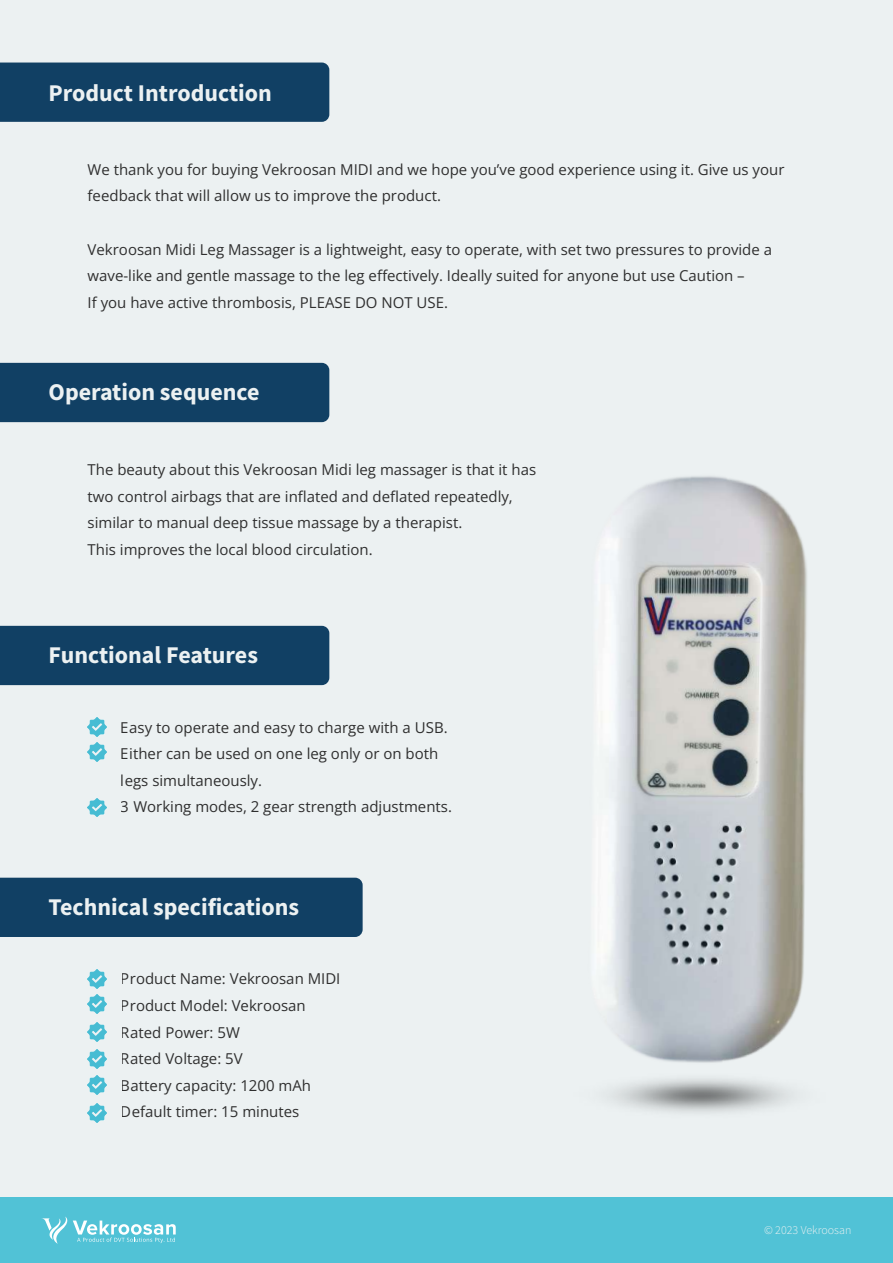
<style>
.page{position:relative;width:893px;height:1263px;background:#ecf1f2}
.page>*{position:absolute;margin:0;border:0;box-sizing:border-box;transform-origin:0 0}
.t1{font:700 24px "Source Sans Pro";color:#ecf1f2}
.t2{font:15px/26.5px "Open Sans";color:#2f2f2f}
.t3{font:300 12px "Source Sans Pro";color:#ecf1f2}
</style>
<div class="page">
<div style="left:0;top:1197px;width:893px;height:66px;background:#51c2d6"></div>
<svg style="left:42px;top:1216px;width:25px;height:28px"></svg>
<svg style="left:73px;top:1220px;width:103px;height:23px"></svg>
<img style="left:594px;top:476px;width:213px;height:587px">
<div style="left:0;top:63px;width:329px;height:59px;background:#114064"></div>
<div style="left:0;top:363px;width:329px;height:59px;background:#114064"></div>
<div style="left:0;top:626px;width:329px;height:59px;background:#114064"></div>
<img style="left:88px;top:717px;width:18px;height:19px">
<img style="left:88px;top:743px;width:18px;height:19px">
<img style="left:88px;top:798px;width:18px;height:19px">
<div style="left:0;top:878px;width:363px;height:59px;background:#114064"></div>
<img style="left:88px;top:969px;width:18px;height:19px">
<img style="left:88px;top:995px;width:18px;height:18px">
<img style="left:88px;top:1022px;width:18px;height:19px">
<img style="left:88px;top:1050px;width:18px;height:18px">
<img style="left:88px;top:1076px;width:18px;height:18px">
<img style="left:88px;top:1103px;width:18px;height:19px">
<h1 class="t1" style="left:49px;top:77px;width:225px">Product Introduction</h1>
<p class="t2" style="left:88px;top:156px;width:698px">We thank you for buying Vekroosan MIDI and we hope you’ve good experience using it. Give us your feedback that will allow us to improve the product.</p>
<p class="t2" style="left:88px;top:236px;width:686px">Vekroosan Midi Leg Massager is a lightweight, easy to operate, with set two pressures to provide a wave-like and gentle massage to the leg effectively. Ideally suited for anyone but use Caution –<br>If you have active thrombosis, PLEASE DO NOT USE.</p>
<h1 class="t1" style="left:49px;top:376px;width:212px">Operation sequence</h1>
<p class="t2" style="left:88px;top:456px;width:450px">The beauty about this Vekroosan Midi leg massager is that it has two control airbags that are inflated and deflated repeatedly, similar to manual deep tissue massage by a therapist.<br>This improves the local blood circulation.</p>
<h1 class="t1" style="left:49px;top:638px;width:211px">Functional Features</h1>
<p class="t2" style="left:121px;top:713px;width:333px">Easy to operate and easy to charge with a USB.<br>Either can be used on one leg only or on both legs simultaneously.<br>3 Working modes, 2 gear strength adjustments.</p>
<h1 class="t1" style="left:49px;top:890px;width:252px">Technical specifications</h1>
<p class="t2" style="left:121px;top:965px;width:221px">Product Name: Vekroosan MIDI<br>Product Model: Vekroosan<br>Rated Power: 5W<br>Rated Voltage: 5V<br>Battery capacity: 1200 mAh<br>Default timer: 15 minutes</p>
<p class="t3" style="left:764px;top:1222px;width:89px">© 2023 Vekroosan</p>
</div>
